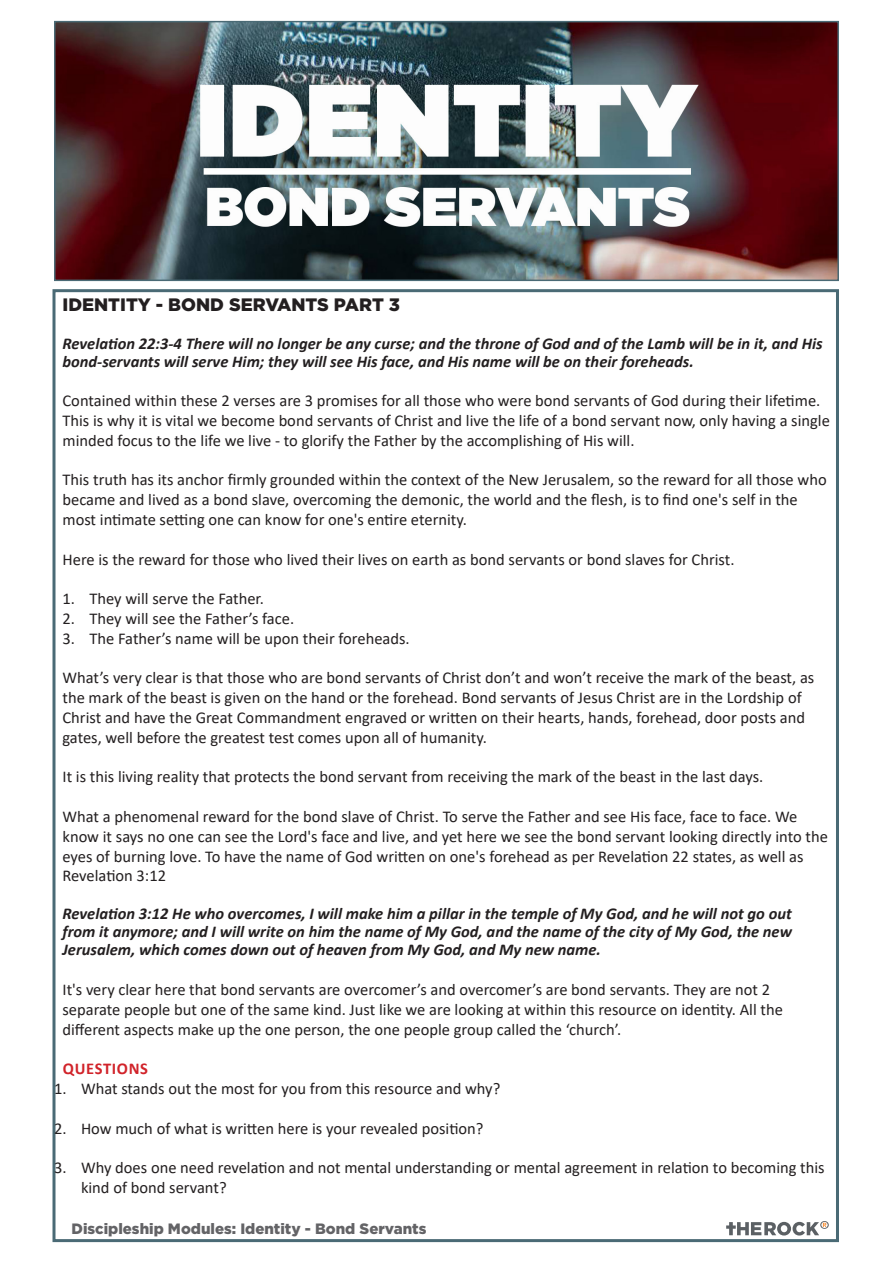
<style>
.page{position:relative;width:893px;height:1263px;background:#fff}
.page>*{position:absolute;margin:0;border:0;box-sizing:border-box;transform-origin:0 0}
.Headings{font:900 18px "Gotham";color:#231f20}
.Standard_text{font:16.5px/19.8px "Calibri";color:#231f20}
.Scripture{font:italic 700 16.5px/18px "Calibri";color:#231f20}
.Subheading{font:700 16.5px "Calibri";letter-spacing:.04em;color:#d1232a}
.t1{font:900 15px "Gotham";color:#636366}
</style>
<div class="page">
<img style="left:57px;top:24px;width:779px;height:254px">
<div style="left:54px;top:21px;width:785px;height:260px;border:2px solid #4a6a75"></div>
<svg style="left:726px;top:1221px;width:103px;height:14px"></svg>
<p class="Headings" style="left:63px;top:294px;width:339px">IDENTITY - BOND SERVANTS PART 3</p>
<p class="Scripture" style="left:63px;top:334px;width:762px">Revelation 22:3-4 There will no longer be any curse; and the throne of God and of the Lamb will be in it, and His bond-servants will serve Him; they will see His face, and His name will be on their foreheads.</p>
<p class="Standard_text" style="left:63px;top:390px;width:769px">Contained within these 2 verses are 3 promises for all those who were bond servants of God during their lifetime.<br>This is why it is vital we become bond servants of Christ and live the life of a bond servant now, only having a single minded focus to the life we live - to glorify the Father by the accomplishing of His will.</p>
<p class="Standard_text" style="left:63px;top:470px;width:766px">This truth has its anchor firmly grounded within the context of the New Jerusalem, so the reward for all those who became and lived as a bond slave, overcoming the demonic, the world and the flesh, is to find one's self in the most intimate setting one can know for one's entire eternity.</p>
<p class="Standard_text" style="left:63px;top:549px;width:673px">Here is the reward for those who lived their lives on earth as bond servants or bond slaves for Christ.</p>
<p class="Standard_text" style="left:63px;top:588px;width:203px">1. They will serve the Father.</p>
<p class="Standard_text" style="left:63px;top:608px;width:233px">2. They will see the Father’s face.</p>
<p class="Standard_text" style="left:63px;top:628px;width:349px">3. The Father’s name will be upon their foreheads.</p>
<p class="Standard_text" style="left:63px;top:668px;width:753px">What’s very clear is that those who are bond servants of Christ don’t and won’t receive the mark of the beast, as the mark of the beast is given on the hand or the forehead. Bond servants of Jesus Christ are in the Lordship of Christ and have the Great Commandment engraved or written on their hearts, hands, forehead, door posts and gates, well before the greatest test comes upon all of humanity.</p>
<p class="Standard_text" style="left:63px;top:767px;width:702px">It is this living reality that protects the bond servant from receiving the mark of the beast in the last days.</p>
<p class="Standard_text" style="left:63px;top:806px;width:767px">What a phenomenal reward for the bond slave of Christ. To serve the Father and see His face, face to face. We know it says no one can see the Lord's face and live, and yet here we see the bond servant looking directly into the eyes of burning love. To have the name of God written on one's forehead as per Revelation 22 states, as well as Revelation 3:12</p>
<p class="Scripture" style="left:63px;top:904px;width:731px;text-align:justify">Revelation 3:12 He who overcomes, I will make him a pillar in the temple of My God, and he will not go out from it anymore; and I will write on him the name of My God, and the name of the city of My God, the new Jerusalem, which comes down out of heaven from My God, and My new name.</p>
<p class="Standard_text" style="left:63px;top:979px;width:722px">It's very clear here that bond servants are overcomer’s and overcomer’s are bond servants. They are not 2 separate people but one of the same kind. Just like we are looking at within this resource on identity. All the different aspects make up the one person, the one people group called the ‘church’.</p>
<p class="Subheading" style="left:63px;top:1057px;width:87px">QUESTIONS</p>
<p class="Standard_text" style="left:54px;top:1078px;width:448px">1. What stands out the most for you from this resource and why?</p>
<p class="Standard_text" style="left:54px;top:1118px;width:431px">2. How much of what is written here is your revealed position?</p>
<p class="Standard_text" style="left:81px;top:1157px;width:745px;text-indent:-27px">3. Why does one need revelation and not mental understanding or mental agreement in relation to becoming this kind of bond servant?</p>
<p class="t1" style="left:72px;top:1220px;width:356px">Discipleship Modules: Identity - Bond Servants</p>
</div>
